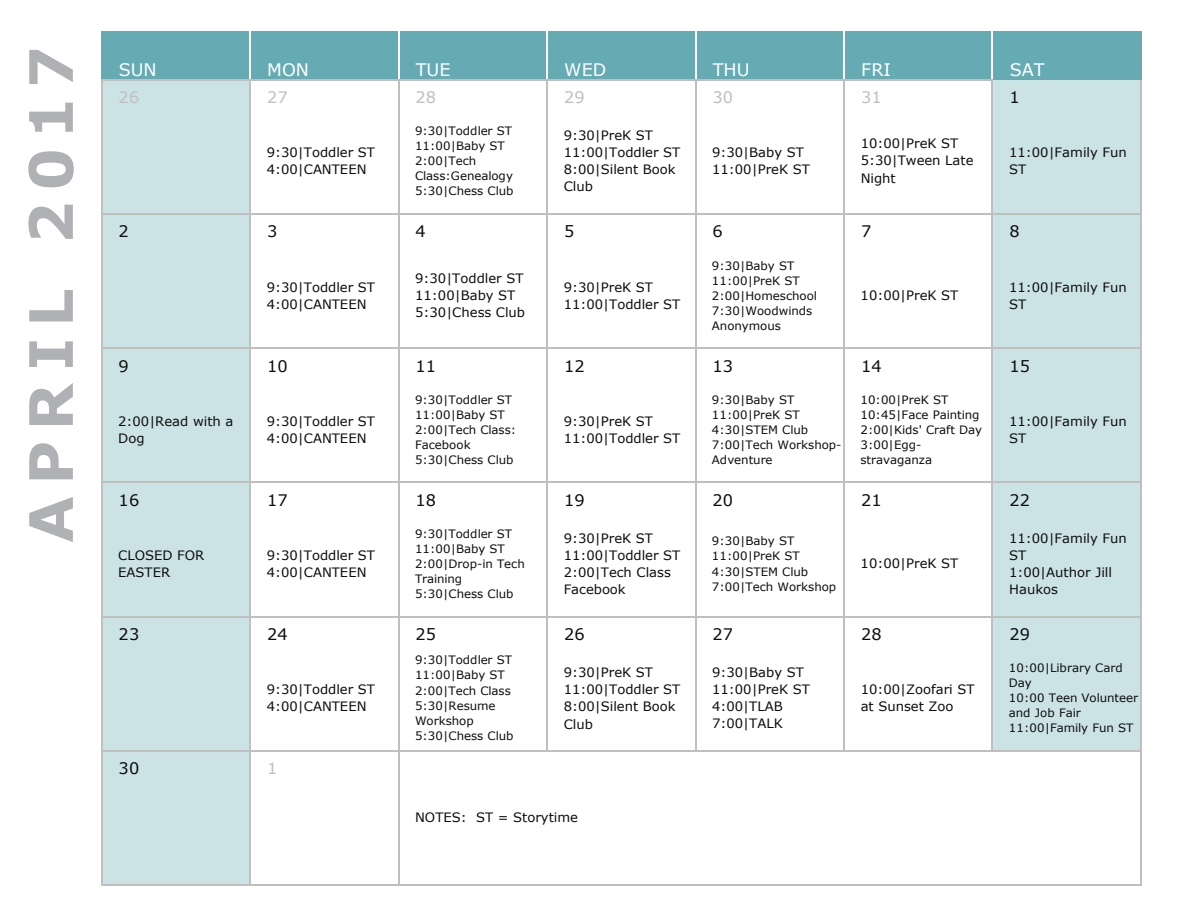
<style>
.page{position:relative;width:1188px;height:918px;background:#fff}
.page>*{position:absolute;margin:0;border:0;box-sizing:border-box;transform-origin:0 0}
.t1{font:700 60px "Verdana";letter-spacing:.18em;color:#afb1b4}
.t2{font:17.25px "Verdana";color:#fff}
.t3{font:15.9px "Verdana";letter-spacing:.005em;color:#0d0d0d}
.t4{font:15.9px "Verdana";letter-spacing:.005em;color:#bfbfbf}
.t5{font:12.9px/17.2px "Verdana";color:#0d0d0d}
.t6{font:11.55px/15.1px "Verdana";letter-spacing:-.005em;color:#0d0d0d}
</style>
<div class="page">
<div style="left:101px;top:31px;width:1040px;height:49px;background:#66abb3"></div>
<div style="left:101px;top:80px;width:149px;height:671px;background:#cce3e6"></div>
<div style="left:992px;top:80px;width:149px;height:671px;background:#cce3e6"></div>
<div style="left:101px;top:751px;width:149px;height:134px;background:#cce3e6"></div>
<hr style="left:249px;top:31px;width:2px;height:48px;background:#fff">
<hr style="left:398px;top:31px;width:1px;height:48px;background:#fff">
<hr style="left:546px;top:31px;width:2px;height:48px;background:#fff">
<hr style="left:695px;top:31px;width:1px;height:48px;background:#fff">
<hr style="left:843px;top:31px;width:2px;height:48px;background:#fff">
<hr style="left:992px;top:31px;width:1px;height:48px;background:#fff">
<hr style="left:1140px;top:31px;width:2px;height:49px;background:#66abb3">
<hr style="left:249px;top:81px;width:2px;height:805px;background:#bfbfbf">
<hr style="left:398px;top:81px;width:1px;height:805px;background:#bfbfbf">
<hr style="left:546px;top:81px;width:2px;height:670px;background:#bfbfbf">
<hr style="left:695px;top:81px;width:1px;height:670px;background:#bfbfbf">
<hr style="left:843px;top:81px;width:2px;height:670px;background:#bfbfbf">
<hr style="left:992px;top:81px;width:1px;height:670px;background:#bfbfbf">
<hr style="left:1140px;top:80px;width:2px;height:806px;background:#bfbfbf">
<hr style="left:101px;top:79px;width:1px;height:807px;background:#bfbfbf">
<hr style="left:102px;top:79px;width:891px;height:2px;background:#bfbfbf">
<hr style="left:102px;top:213px;width:1040px;height:2px;background:#bfbfbf">
<hr style="left:102px;top:348px;width:1040px;height:1px;background:#bfbfbf">
<hr style="left:102px;top:482px;width:1040px;height:1px;background:#bfbfbf">
<hr style="left:102px;top:616px;width:1040px;height:1px;background:#bfbfbf">
<hr style="left:102px;top:750px;width:1040px;height:1px;background:#bfbfbf">
<hr style="left:102px;top:884px;width:1040px;height:2px;background:#bfbfbf">
<h1 class="t1" style="left:9px;top:543px;width:498px;rotate:-90deg">APRIL 2017</h1>
<h2 class="t2" style="left:119px;top:58px;width:39px">SUN</h2>
<h2 class="t2" style="left:267px;top:58px;width:43px">MON</h2>
<h2 class="t2" style="left:416px;top:58px;width:36px">TUE</h2>
<h2 class="t2" style="left:564px;top:58px;width:44px">WED</h2>
<h2 class="t2" style="left:713px;top:58px;width:38px">THU</h2>
<h2 class="t2" style="left:861px;top:58px;width:31px">FRI</h2>
<h2 class="t2" style="left:1010px;top:58px;width:36px">SAT</h2>
<p class="t4" style="left:119px;top:87px;width:22px">26</p>
<p class="t4" style="left:267px;top:87px;width:22px">27</p>
<p class="t4" style="left:416px;top:87px;width:22px">28</p>
<p class="t4" style="left:564px;top:87px;width:22px">29</p>
<p class="t4" style="left:713px;top:87px;width:22px">30</p>
<p class="t4" style="left:861px;top:87px;width:22px">31</p>
<p class="t3" style="left:1010px;top:87px;width:12px">1</p>
<p class="t5" style="left:267px;top:143px;width:110px">9:30|Toddler ST<br>4:00|CANTEEN</p>
<p class="t6" style="left:415px;top:123px;width:100px">9:30|Toddler ST<br>11:00|Baby ST<br>2:00|Tech<br>Class:Genealogy<br>5:30|Chess Club</p>
<p class="t5" style="left:564px;top:126px;width:118px">9:30|PreK ST<br>11:00|Toddler ST<br>8:00|Silent Book<br>Club</p>
<p class="t5" style="left:712px;top:143px;width:99px">9:30|Baby ST<br>11:00|PreK ST</p>
<p class="t5" style="left:861px;top:135px;width:115px">10:00|PreK ST<br>5:30|Tween Late<br>Night</p>
<p class="t5" style="left:1009px;top:143px;width:119px">11:00|Family Fun<br>ST</p>
<p class="t3" style="left:119px;top:221px;width:12px">2</p>
<p class="t3" style="left:267px;top:221px;width:12px">3</p>
<p class="t3" style="left:416px;top:221px;width:12px">4</p>
<p class="t3" style="left:564px;top:221px;width:12px">5</p>
<p class="t3" style="left:713px;top:221px;width:12px">6</p>
<p class="t3" style="left:861px;top:221px;width:12px">7</p>
<p class="t3" style="left:1010px;top:221px;width:12px">8</p>
<p class="t5" style="left:267px;top:278px;width:110px">9:30|Toddler ST<br>4:00|CANTEEN</p>
<p class="t5" style="left:415px;top:269px;width:111px">9:30|Toddler ST<br>11:00|Baby ST<br>5:30|Chess Club</p>
<p class="t5" style="left:564px;top:278px;width:118px">9:30|PreK ST<br>11:00|Toddler ST</p>
<p class="t6" style="left:712px;top:258px;width:107px">9:30|Baby ST<br>11:00|PreK ST<br>2:00|Homeschool<br>7:30|Woodwinds<br>Anonymous</p>
<p class="t5" style="left:861px;top:287px;width:99px">10:00|PreK ST</p>
<p class="t5" style="left:1009px;top:278px;width:119px">11:00|Family Fun<br>ST</p>
<p class="t3" style="left:119px;top:355px;width:12px">9</p>
<p class="t3" style="left:267px;top:355px;width:22px">10</p>
<p class="t3" style="left:416px;top:355px;width:22px">11</p>
<p class="t3" style="left:564px;top:355px;width:22px">12</p>
<p class="t3" style="left:713px;top:355px;width:22px">13</p>
<p class="t3" style="left:861px;top:355px;width:22px">14</p>
<p class="t3" style="left:1010px;top:355px;width:22px">15</p>
<p class="t5" style="left:118px;top:412px;width:117px">2:00|Read with a<br>Dog</p>
<p class="t5" style="left:267px;top:412px;width:110px">9:30|Toddler ST<br>4:00|CANTEEN</p>
<p class="t6" style="left:415px;top:392px;width:103px">9:30|Toddler ST<br>11:00|Baby ST<br>2:00|Tech Class:<br>Facebook<br>5:30|Chess Club</p>
<p class="t5" style="left:564px;top:412px;width:118px">9:30|PreK ST<br>11:00|Toddler ST</p>
<p class="t6" style="left:712px;top:392px;width:131px">9:30|Baby ST<br>11:00|PreK ST<br>4:30|STEM Club<br>7:00|Tech Workshop-<br>Adventure</p>
<p class="t6" style="left:860px;top:392px;width:123px">10:00|PreK ST<br>10:45|Face Painting<br>2:00|Kids' Craft Day<br>3:00|Egg&shy;stravaganza</p>
<p class="t5" style="left:1009px;top:412px;width:119px">11:00|Family Fun<br>ST</p>
<p class="t3" style="left:119px;top:489px;width:22px">16</p>
<p class="t3" style="left:267px;top:489px;width:22px">17</p>
<p class="t3" style="left:416px;top:489px;width:22px">18</p>
<p class="t3" style="left:564px;top:489px;width:22px">19</p>
<p class="t3" style="left:713px;top:489px;width:22px">20</p>
<p class="t3" style="left:861px;top:489px;width:22px">21</p>
<p class="t3" style="left:1010px;top:489px;width:22px">22</p>
<p class="t5" style="left:118px;top:546px;width:88px">CLOSED FOR<br>EASTER</p>
<p class="t5" style="left:267px;top:546px;width:110px">9:30|Toddler ST<br>4:00|CANTEEN</p>
<p class="t6" style="left:415px;top:526px;width:111px">9:30|Toddler ST<br>11:00|Baby ST<br>2:00|Drop-in Tech<br>Training<br>5:30|Chess Club</p>
<p class="t5" style="left:564px;top:529px;width:118px">9:30|PreK ST<br>11:00|Toddler ST<br>2:00|Tech Class<br>Facebook</p>
<p class="t6" style="left:712px;top:533px;width:126px">9:30|Baby ST<br>11:00|PreK ST<br>4:30|STEM Club<br>7:00|Tech Workshop</p>
<p class="t5" style="left:861px;top:555px;width:99px">10:00|PreK ST</p>
<p class="t5" style="left:1009px;top:529px;width:119px">11:00|Family Fun<br>ST<br>1:00|Author Jill<br>Haukos</p>
<p class="t3" style="left:119px;top:623px;width:22px">23</p>
<p class="t3" style="left:267px;top:623px;width:22px">24</p>
<p class="t3" style="left:416px;top:623px;width:22px">25</p>
<p class="t3" style="left:564px;top:623px;width:22px">26</p>
<p class="t3" style="left:713px;top:623px;width:22px">27</p>
<p class="t3" style="left:861px;top:623px;width:22px">28</p>
<p class="t3" style="left:1010px;top:623px;width:22px">29</p>
<p class="t5" style="left:267px;top:681px;width:110px">9:30|Toddler ST<br>4:00|CANTEEN</p>
<p class="t3" style="left:119px;top:757px;width:22px">30</p>
<p class="t4" style="left:267px;top:757px;width:12px">1</p>
<p class="t6" style="left:415px;top:652px;width:100px">9:30|Toddler ST<br>11:00|Baby ST<br>2:00|Tech Class<br>5:30|Resume<br>Workshop<br>5:30|Chess Club</p>
<p class="t5" style="left:564px;top:663px;width:118px">9:30|PreK ST<br>11:00|Toddler ST<br>8:00|Silent Book<br>Club</p>
<p class="t5" style="left:712px;top:663px;width:99px">9:30|Baby ST<br>11:00|PreK ST<br>4:00|TLAB<br>7:00|TALK</p>
<p class="t5" style="left:415px;top:809px;width:164px">NOTES: ST = Storytime</p>
<p class="t5" style="left:861px;top:681px;width:115px">10:00|Zoofari ST at Sunset Zoo</p>
<p class="t6" style="left:1009px;top:660px;width:131px">10:00|Library Card<br>Day<br>10:00 Teen Volunteer and Job Fair<br>11:00|Family Fun ST</p>
</div>
